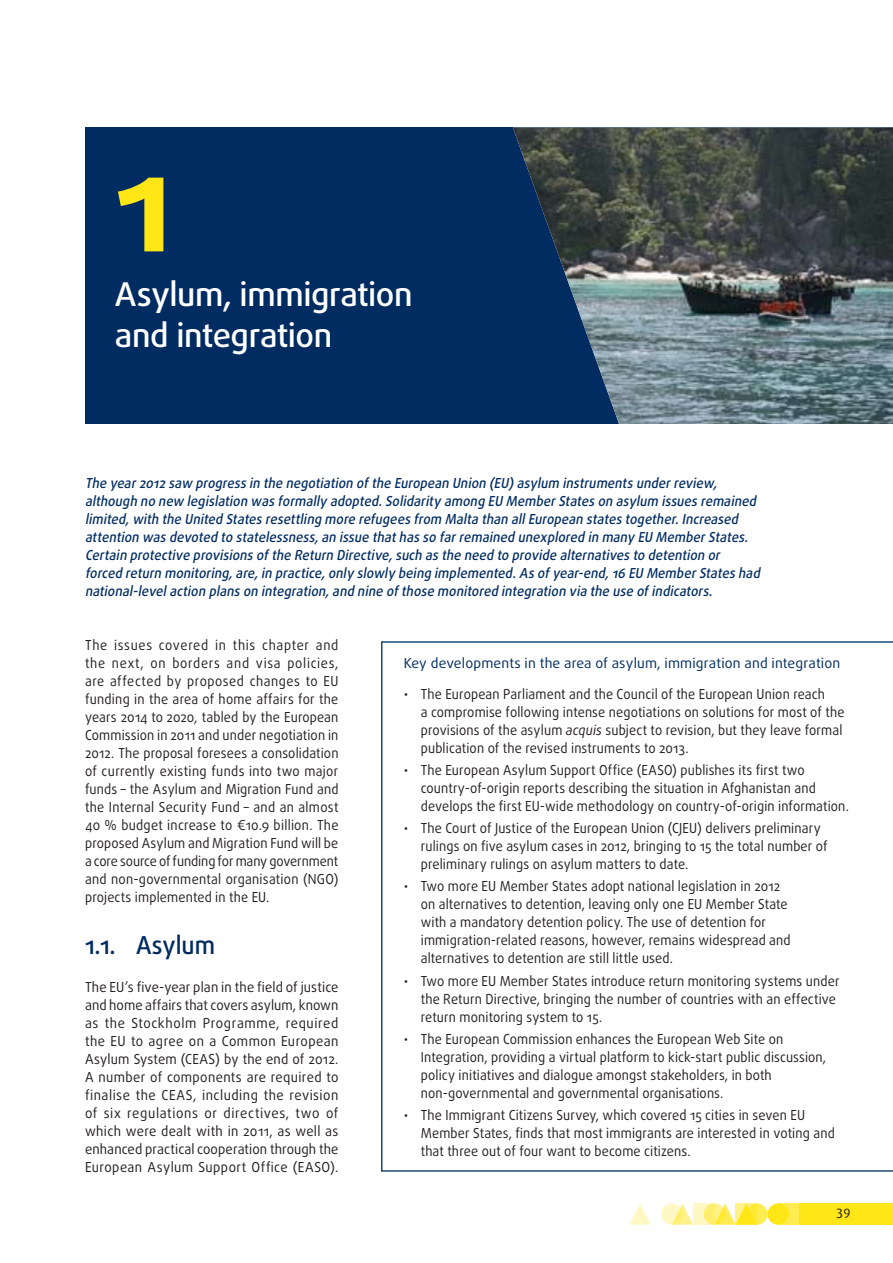
<style>
.page{position:relative;width:893px;height:1263px;background:#fff}
.page>*{position:absolute;margin:0;border:0;box-sizing:border-box;transform-origin:0 0}
.title_chapter{font:700 136.8px "Daxline Pro";color:#ffe616}
.title_chapter-2{font:500 32.85px/41.4px "Daxline Pro";letter-spacing:-.015em;color:#fff}
.title_1_1{font:500 24.75px "Daxline Pro";color:#002c62;scale:.95 1}
.body{font:13.8px/18px "Daxline Pro";letter-spacing:.01em;color:#231f20;scale:.93 1}
.intro_chapter{font:italic 500 13.8px/18px "Daxline Pro";color:#002c62;scale:.93 1}
.body-2{font:13.8px/18px "Daxline Pro";letter-spacing:.01em;color:#231f20;text-align:justify;scale:.95 1}
.KEY_DEV_title{font:13.8px "Daxline Pro";letter-spacing:.01em;color:#002c62}
.t1{font:13.5px "Dax";color:#231f20}
.s1{font-style:italic}
</style>
<div class="page">
<div style="left:746px;top:1203px;width:21px;height:22px;background:#ffec50;border-radius:50%"></div>
<div style="left:778px;top:1203px;width:21px;height:22px;background:#ffec50"></div>
<div style="left:799px;top:1203px;width:94px;height:22px;background:#ffe616"></div>
<svg style="left:675px;top:1203px;width:18px;height:22px"></svg>
<svg style="left:629px;top:1204px;width:22px;height:21px"></svg>
<div style="left:767px;top:1203px;width:22px;height:22px;background:#ffe616;border-radius:50%"></div>
<svg style="left:718px;top:1203px;width:18px;height:22px"></svg>
<svg style="left:704px;top:1203px;width:21px;height:22px"></svg>
<svg style="left:661px;top:1203px;width:21px;height:22px"></svg>
<svg style="left:736px;top:1203px;width:21px;height:22px"></svg>
<svg style="left:693px;top:1203px;width:21px;height:22px"></svg>
<div style="left:85px;top:128px;width:808px;height:296px;background:#002c62"></div>
<img style="left:513px;top:128px;width:380px;height:296px">
<svg style="left:381px;top:641px;width:512px;height:531px"></svg>
<p class="title_chapter" style="left:115px;top:111px;width:60px">1</p>
<p class="title_chapter-2" style="left:115px;top:273px;width:299px">Asylum, immigration and integration</p>
<p class="intro_chapter" style="left:85px;top:474px;width:731px">The year2012 saw progressin the negotiation ofthe European Union (EU)asylum instrumentsunderreview, although no new legislation wasformally adopted. Solidarity among EU MemberStateson asylum issuesremained limited,with the United Statesresettling more refugeesfrom Malta than allEuropean statestogether. Increased attention wasdevoted to statelessness,an issue thathasso farremained unexplored in many EU MemberStates.<br>Certain protective provisionsofthe Return Directive,such asthe need to provide alternativesto detention or forced return monitoring,are,in practice,only slowly being implemented. Asofyear‑end,16 EU MemberStateshad national‑levelaction planson integration,and nine ofthose monitored integration via the use ofindicators.</p>
<p class="body" style="left:85px;top:636px;width:274px;text-align:justify">The issues covered in this chapter and the next, on borders and visa policies, are affected by proposed changes to EU funding in the area of home affairs for the years 2014 to 2020, tabled by the European Commission in 2011 and under negotiation in 2012. The proposal foresees a consolidation of currently existing funds into two major funds – the Asylum and Migration Fund and the Internal Security Fund – and an almost 40 % budget increase to €10.9 billion. The proposed Asylum and Migration Fund will be a core source of funding for many government and non‑governmental organisation (NGO) projects implemented in the EU.</p>
<p class="title_1_1" style="left:85px;top:929px;width:138px">1.1. Asylum</p>
<p class="body-2" style="left:85px;top:978px;width:268px">The EU’s five‑year plan in the field of justice and home affairs that covers asylum, known as the Stockholm Programme, required the EU to agree on a Common European Asylum System (CEAS) by the end of 2012.<br>A number of components are required to finalise the CEAS, including the revision of six regulations or directives, two of which were dealt with in 2011, as well as enhanced practical cooperation through the European Asylum Support Office (EASO).</p>
<p class="KEY_DEV_title" style="left:404px;top:654px;width:438px">Key developments in the area of asylum, immigration and integration</p>
<p class="body" style="left:421px;top:685px;width:457px;text-indent:-17px">• The European Parliament and the Council of the European Union reach<br>a compromise following intense negotiations on solutions for most of the provisions of the asylum <span class="s1">acquis</span> subject to revision, but they leave formal publication of the revised instruments to 2013.</p>
<p class="body" style="left:421px;top:761px;width:462px;text-indent:-17px">• The European Asylum Support Office (EASO) publishes its first two country‑of‑origin reports describing the situation in Afghanistan and develops the first EU‑wide methodology on country‑of‑origin information.</p>
<p class="body" style="left:421px;top:819px;width:439px;text-indent:-17px">• The Court of Justice of the European Union (CJEU) delivers preliminary rulings on five asylum cases in 2012, bringing to 15 the total number of preliminary rulings on asylum matters to date.</p>
<p class="body" style="left:421px;top:877px;width:399px;text-indent:-17px">• Two more EU Member States adopt national legislation in 2012 on alternatives to detention, leaving only one EU Member State with a mandatory detention policy. The use of detention for immigration‑related reasons, however, remains widespread and alternatives to detention are still little used.</p>
<p class="body" style="left:421px;top:972px;width:452px;text-indent:-17px">• Two more EU Member States introduce return monitoring systems under the Return Directive, bringing the number of countries with an effective return monitoring system to 15.</p>
<p class="body" style="left:421px;top:1030px;width:437px;text-indent:-17px">• The European Commission enhances the European Web Site on Integration, providing a virtual platform to kick‑start public discussion, policy initiatives and dialogue amongst stakeholders, in both non‑governmental and governmental organisations.</p>
<p class="body" style="left:421px;top:1106px;width:447px;text-indent:-17px">• The Immigrant Citizens Survey, which covered 15 cities in seven EU<br>Member States, finds that most immigrants are interested in voting and that three out of four want to become citizens.</p>
<p class="t1" style="left:836px;top:1206px;width:16px">39</p>
</div>
